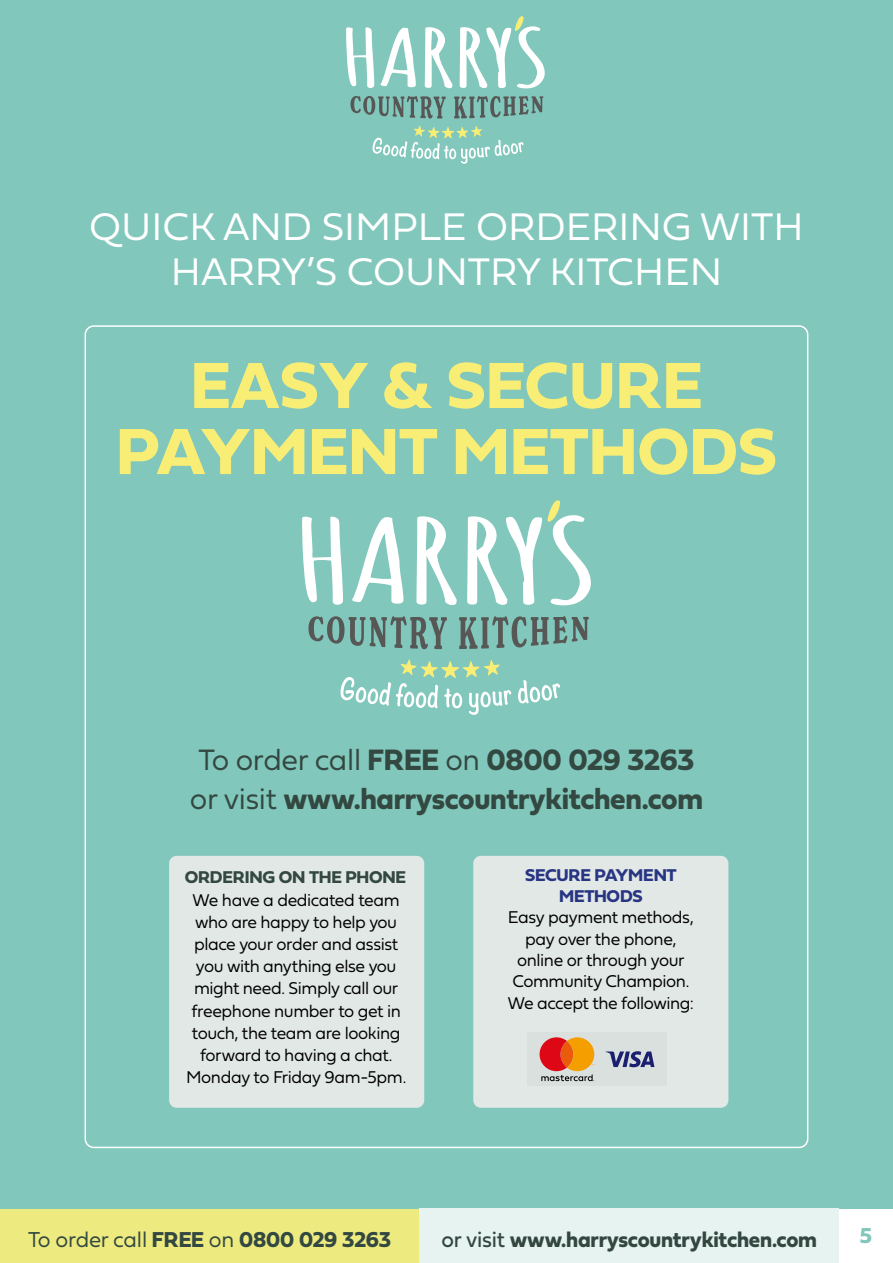
<style>
.page{position:relative;width:893px;height:1263px;background:#81c7bc}
.page>*{position:absolute;margin:0;border:0;box-sizing:border-box;transform-origin:0 0}
.t1{font:67.95px/66px "Fieldwork Geo Bold";color:#f9ee75;text-align:center}
.t2{font:40.05px/45.6px "Fieldwork Geo Light";color:#fff;text-align:center}
.t3{font:30.75px/39px "Fieldwork Geo Bold";letter-spacing:-.01em;color:#334840}
.t4{font:22.5px "Fieldwork Geo Bold";letter-spacing:-.01em;color:#334740}
.t5{font:22.5px "Fieldwork Geo Bold";letter-spacing:-.01em;color:#334840}
.t6{font:22.5px "Fieldwork Geo Bold";color:#81c7bc}
.t7{font:17.85px/22.2px "Fieldwork Geo Light";letter-spacing:-.025em;color:#000;text-align:center}
.t8{font:17.85px/21.3px "Fieldwork Geo Bold";letter-spacing:-.015em;color:#283583;text-align:center}
.t9{font:17.85px "Fieldwork Geo Bold";letter-spacing:-.01em;color:#334840}
.s1{font-family:"Fieldwork Geo Light"}
.s2{font-family:"Fieldwork Geo Regular"}
</style>
<div class="page">
<div style="left:839px;top:1209px;width:54px;height:54px;background:#fff"></div>
<svg style="left:346px;top:27px;width:28px;height:61px"></svg>
<svg style="left:380px;top:28px;width:36px;height:59px"></svg>
<svg style="left:425px;top:27px;width:27px;height:61px"></svg>
<svg style="left:460px;top:16px;width:85px;height:72px"></svg>
<svg style="left:350px;top:96px;width:96px;height:23px"></svg>
<svg style="left:454px;top:96px;width:89px;height:22px"></svg>
<svg style="left:372px;top:126px;width:152px;height:38px"></svg>
<svg style="left:302px;top:517px;width:41px;height:88px"></svg>
<svg style="left:352px;top:517px;width:51px;height:87px"></svg>
<svg style="left:416px;top:516px;width:41px;height:89px"></svg>
<svg style="left:467px;top:516px;width:75px;height:89px"></svg>
<svg style="left:548px;top:500px;width:43px;height:105px"></svg>
<svg style="left:308px;top:616px;width:139px;height:33px"></svg>
<svg style="left:459px;top:616px;width:130px;height:33px"></svg>
<svg style="left:518px;top:680px;width:42px;height:23px"></svg>
<svg style="left:340px;top:659px;width:171px;height:56px"></svg>
<div style="left:169px;top:856px;width:255px;height:252px;background:#e2e8e6;border-radius:8px"></div>
<div style="left:473px;top:856px;width:255px;height:252px;background:#e2e8e6;border-radius:8px"></div>
<div style="left:527px;top:1032px;width:140px;height:53px;background:#dae0de"></div>
<svg style="left:606px;top:1051px;width:48px;height:16px"></svg>
<svg style="left:540px;top:1037px;width:55px;height:44px"></svg>
<div style="left:0;top:1209px;width:419px;height:54px;background:#edea80"></div>
<div style="left:419px;top:1209px;width:420px;height:54px;background:#e6f3f0"></div>
<h2 class="t2" style="left:89px;top:201px;width:716px">QUICK AND SIMPLE ORDERING WITH<br>HARRY’S COUNTRY KITCHEN</h2>
<h1 class="t1" style="left:116px;top:350px;width:662px">EASY &amp; SECURE<br>PAYMENT METHODS</h1>
<h3 class="t3" style="left:190px;top:739px;width:515px"><span class="s1">To order call</span> FREE <span class="s1">on</span> 0800 029 3263 <span class="s1">or visit</span> www.harryscountrykitchen.com</h3>
<p class="t9" style="left:185px;top:863px;width:223px">ORDERING ON THE PHONE</p>
<p class="t7" style="left:186px;top:887px;width:222px">We have a dedicated team who are happy to help you place your order and assist you with anything else you might need. Simply call our freephone number to get in touch, the team are looking forward to having a chat.<br>Monday to Friday 9am-5pm.</p>
<p class="t8" style="left:525px;top:863px;width:153px">SECURE PAYMENT<br>METHODS</p>
<p class="t7" style="left:508px;top:906px;width:188px;line-height:21.3px">Easy payment methods, pay over the phone, online or through your<br>Community Champion.<br>We accept the following:</p>
<p class="t5" style="left:28px;top:1222px;width:364px"><span class="s1">To order call</span> FREE <span class="s1">on</span> 0800 029 3263</p>
<p class="t4" style="left:441px;top:1222px;width:377px"><span class="s2">or visit</span> www.harryscountrykitchen.com</p>
<p class="t6" style="left:860px;top:1217px;width:14px">5</p>
</div>
